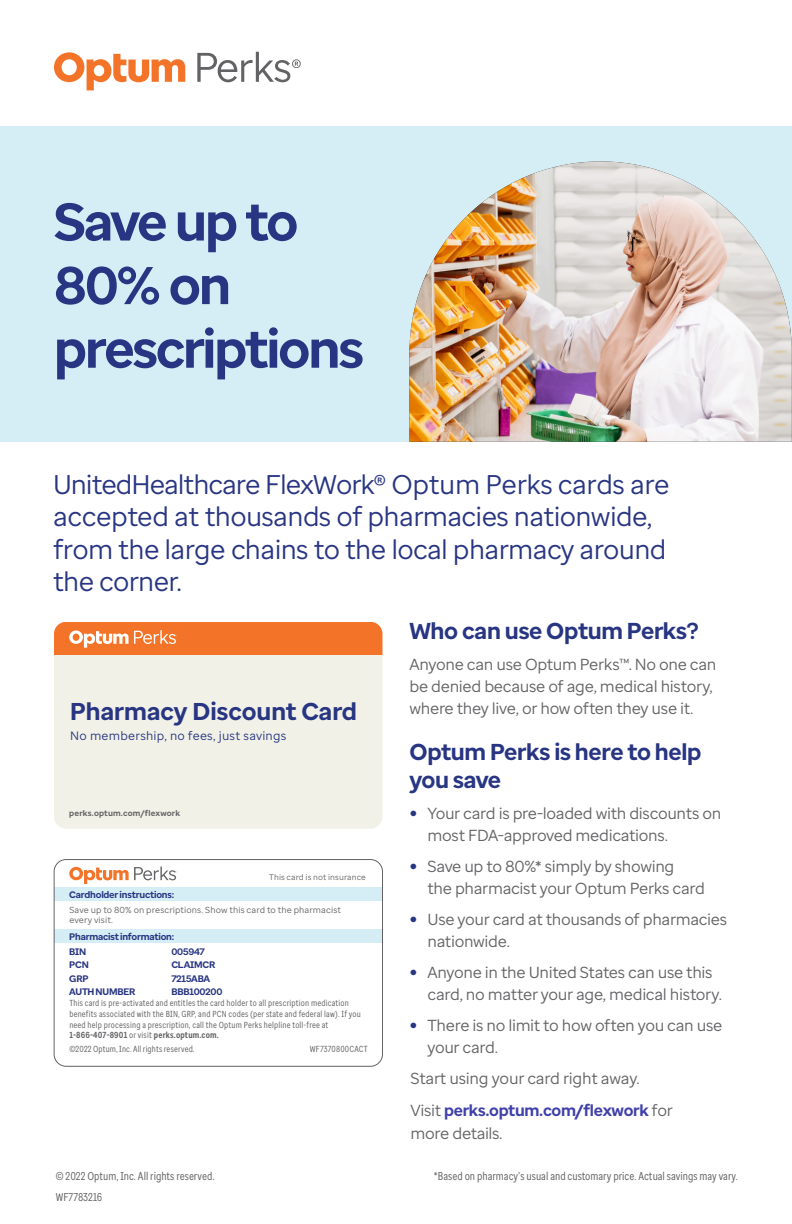
<style>
.page{position:relative;width:792px;height:1224px;background:#fff}
.page>*{position:absolute;margin:0;border:0;box-sizing:border-box;transform-origin:0 0}
.Body_Text_Bullets{font:700 53px/63.6px "Optum Sans";letter-spacing:-.04em;color:#283582}
.t1{font:27px/32.4px "Optum Sans";letter-spacing:-.025em;color:#283582}
.t2{font:700 24.3px "Optum Sans";color:#283582}
.Body_Heading{font:700 23px/27.6px "Optum Sans";letter-spacing:-.015em;color:#283582}
.Body_Text{font:16px/22px "Optum Sans";letter-spacing:-.02em;color:#636366}
.t3{font:12.2px "Optum Sans";letter-spacing:.015em;color:#283582}
.t4{font:11.3px "Optum Sans Cond";color:#636366}
.t5{font:700 9.5px "Optum Sans";letter-spacing:-.02em;color:#283582}
.t6{font:8.8px/10.5px "Optum Sans Cond";letter-spacing:.02em;color:#636366}
.t7{font:8.8px/10.5px "Optum Sans";letter-spacing:.01em;color:#636366}
.t8{font:700 8.1px "Optum Sans";letter-spacing:.02em;color:#636366}
.t9{font:8.1px "Optum Sans";letter-spacing:.015em;color:#636366}
.s1{font-weight:700}
.s2{font-family:"Frutiger LT Pro";font-weight:700;color:#283582}
.s3{font-weight:700;color:#4040aa}
</style>
<div class="page">
<div style="left:0;top:126px;width:792px;height:316px;background:#d5eef5"></div>
<svg style="left:54px;top:52px;width:131px;height:38px"></svg>
<svg style="left:197px;top:52px;width:104px;height:30px"></svg>
<div style="left:54px;top:654px;width:328px;height:175px;background:#f1f1e7"></div>
<div style="left:54px;top:622px;width:328px;height:32px;background:#f37328"></div>
<svg style="left:69px;top:630px;width:107px;height:18px"></svg>
<div style="left:54px;top:888px;width:328px;height:13px;background:#d5eef5"></div>
<div style="left:54px;top:929px;width:328px;height:14px;background:#d5eef5"></div>
<svg style="left:69px;top:867px;width:107px;height:17px"></svg>
<div style="left:54px;top:859px;width:329px;height:207px;border:1px solid #636366;border-radius:12px"></div>
<img style="left:410px;top:161px;width:382px;height:281px">
<p class="Body_Text_Bullets" style="left:54px;top:190px;width:312px">Save up to<br>80% on prescriptions</p>
<p class="t1" style="left:53px;top:468px;width:618px">UnitedHealthcare FlexWork® Optum Perks cards are accepted at thousands of pharmacies nationwide, from the large chains to the local pharmacy around the corner.</p>
<p class="t2" style="left:70px;top:695px;width:288px">Pharmacy Discount Card</p>
<p class="t3" style="left:70px;top:728px;width:218px">No membership, no fees, just savings</p>
<p class="t8" style="left:69px;top:808px;width:112px">perks.optum.com/flexwork</p>
<p class="t9" style="left:269px;top:872px;width:98px">This card is not insurance</p>
<p class="t5" style="left:69px;top:889px;width:106px">Cardholder instructions:</p>
<p class="t5" style="left:69px;top:930px;width:106px">Pharmacist information:</p>
<p class="t5" style="left:69px;top:945px;width:19px">BIN</p>
<p class="t5" style="left:69px;top:959px;width:21px">PCN</p>
<p class="t5" style="left:69px;top:972px;width:21px">GRP</p>
<p class="t5" style="left:69px;top:986px;width:68px">AUTH NUMBER</p>
<p class="t7" style="left:69px;top:904px;width:273px">Save up to 80% on prescriptions. Show this card to the pharmacist every visit.</p>
<p class="t5" style="left:171px;top:945px;width:35px">005947</p>
<p class="t5" style="left:171px;top:959px;width:45px">CLAIMCR</p>
<p class="t5" style="left:171px;top:972px;width:40px">7215ABA</p>
<p class="t5" style="left:171px;top:986px;width:53px">BBB100200</p>
<p class="t6" style="left:69px;top:998px;width:293px">This card is pre-activated and entitles the card holder to all prescription medication benefits associated with the BIN, GRP, and PCN codes (per state and federal law). If you need help processing a prescription, call the Optum Perks helpline toll-free at <span class="s1">1-866-407-8901</span> or visit <span class="s1">perks.optum.com.</span></p>
<p class="t6" style="left:69px;top:1043px;width:127px">©2022 Optum, Inc. All rights reserved.</p>
<p class="t6" style="left:310px;top:1043px;width:60px">WF7370800CACT</p>
<p class="t4" style="left:56px;top:1169px;width:160px">© 2022 Optum, Inc. All rights reserved.</p>
<p class="t4" style="left:56px;top:1190px;width:48px">WF7783216</p>
<p class="Body_Heading" style="left:410px;top:618px;width:290px">Who can use Optum Perks?</p>
<p class="Body_Text" style="left:410px;top:654px;width:309px">Anyone can use Optum Perks™. No one can be denied because of age, medical history, where they live, or how often they use it.</p>
<p class="Body_Heading" style="left:410px;top:738px;width:294px">Optum Perks is here to help you save</p>
<p class="Body_Text" style="left:428px;top:802px;width:296px;text-indent:-18px"><span class="s2">•</span> Your card is pre-loaded with discounts on most FDA-approved medications.</p>
<p class="Body_Text" style="left:428px;top:855px;width:279px;text-indent:-18px"><span class="s2">•</span> Save up to 80%* simply by showing<br>the pharmacist your Optum Perks card</p>
<p class="Body_Text" style="left:428px;top:908px;width:301px;text-indent:-18px"><span class="s2">•</span> Use your card at thousands of pharmacies nationwide.</p>
<p class="Body_Text" style="left:428px;top:961px;width:296px;text-indent:-18px"><span class="s2">•</span> Anyone in the United States can use this card, no matter your age, medical history.</p>
<p class="Body_Text" style="left:428px;top:1014px;width:296px;text-indent:-18px"><span class="s2">•</span> There is no limit to how often you can use your card.</p>
<p class="Body_Text" style="left:410px;top:1063px;width:264px;line-height:31.4px">Start using your card right away.<br>Visit <span class="s3">perks.optum.com/flexwork</span> for</p>
<p class="Body_Text" style="left:410px;top:1122px;width:93px">more details.</p>
<p class="t4" style="left:434px;top:1169px;width:306px">*Based on pharmacy’s usual and customary price. Actual savings may vary.</p>
</div>
